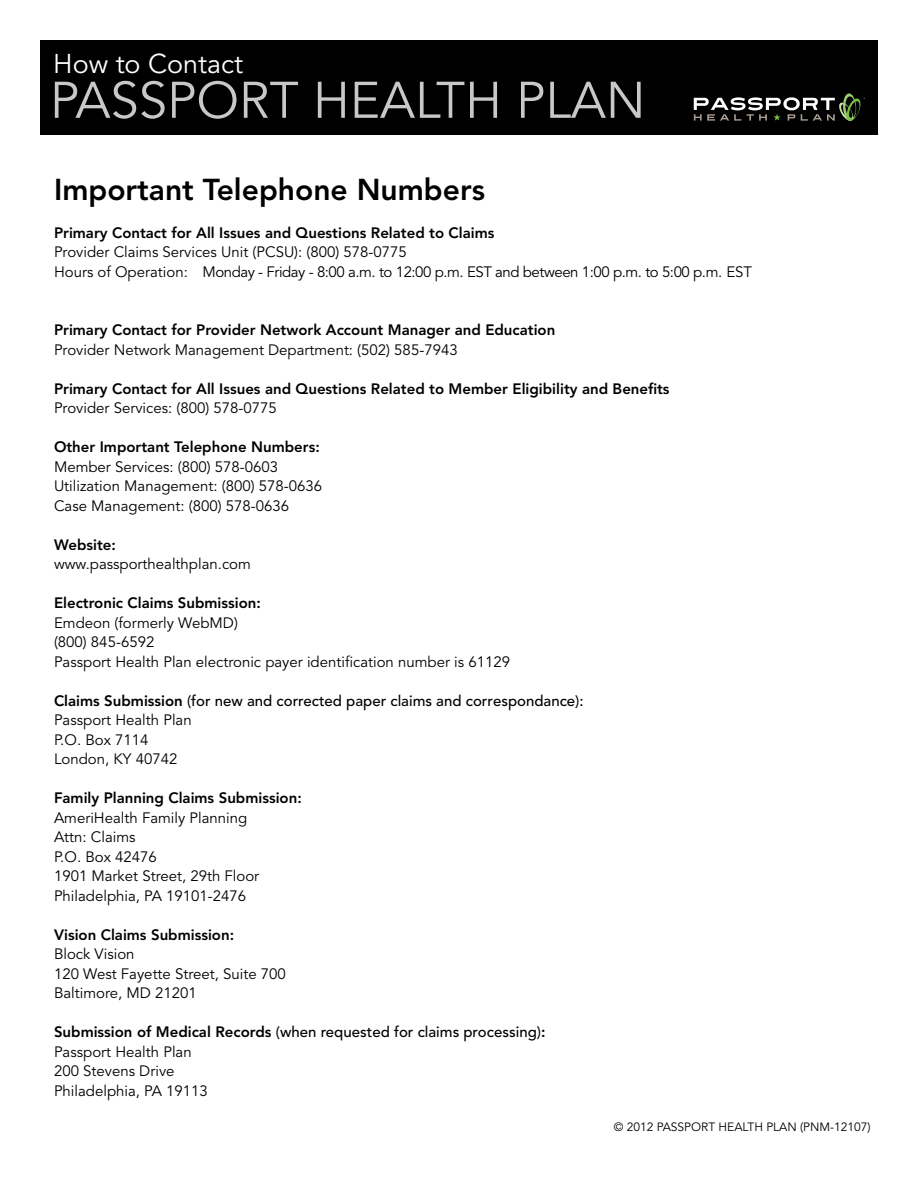
<style>
.page{position:relative;width:918px;height:1188px;background:#fff}
.page>*{position:absolute;margin:0;border:0;box-sizing:border-box;transform-origin:0 0}
.t1{font:51px "Avenir";color:#c7c8ca}
.t2{font:800 30px "Avenir";color:#000}
.t3{font:27px "Avenir";color:#fff}
.t4{font:15px/19.5px "Avenir";color:#000}
.t5{font:800 15px "Avenir";color:#000}
.t6{font:500 15px/19.5px "Avenir";color:#000}
.t7{font:12px "Avenir";color:#000}
.s1{font-weight:800}
.s2{font-weight:400}
.s3{font-weight:500}
</style>
<div class="page">
<div style="left:40px;top:40px;width:838px;height:95px;background:#000"></div>
<svg style="left:694px;top:93px;width:171px;height:28px"></svg>
<h3 class="t3" style="left:53px;top:48px;width:191px">How to Contact</h3>
<h1 class="t1" style="left:50px;top:71px;width:597px">PASSPORT HEALTH PLAN</h1>
<h2 class="t2" style="left:54px;top:172px;width:433px">Important Telephone Numbers</h2>
<p class="t5" style="left:54px;top:224px;width:442px">Primary Contact for All Issues and Questions Related to Claims</p>
<p class="t4" style="left:54px;top:243px;width:700px">Provider Claims Services Unit (PCSU): (800) 578-0775<br>Hours of Operation: Monday - Friday - 8:00 a.m. to 12:00 p.m. EST and between 1:00 p.m. to 5:00 p.m. EST</p>
<p class="t5" style="left:54px;top:321px;width:503px">Primary Contact for Provider Network Account Manager and Education</p>
<p class="t4" style="left:54px;top:340px;width:405px">Provider Network Management Department: (502) 585-7943</p>
<p class="t5" style="left:54px;top:380px;width:617px">Primary Contact for All Issues and Questions Related to Member Eligibility and Benefits</p>
<p class="t4" style="left:54px;top:399px;width:224px">Provider Services: (800) 578-0775</p>
<p class="t5" style="left:54px;top:438px;width:267px">Other Important Telephone Numbers:</p>
<p class="t4" style="left:54px;top:457px;width:270px">Member Services: (800) 578-0603<br>Utilization Management: (800) 578-0636<br>Case Management: (800) 578-0636</p>
<p class="t5" style="left:54px;top:536px;width:63px">Website:</p>
<p class="t4" style="left:54px;top:555px;width:198px">www.passporthealthplan.com</p>
<p class="t5" style="left:54px;top:594px;width:208px">Electronic Claims Submission:</p>
<p class="t4" style="left:54px;top:613px;width:458px">Emdeon (formerly WebMD)<br>(800) 845-6592<br>Passport Health Plan electronic payer identification number is 61129</p>
<p class="t6" style="left:54px;top:691px;width:531px"><span class="s1">Claims Submission</span> (for new and corrected paper claims and correspondance):<br><span class="s2">Passport Health Plan<br>P.O. Box 7114<br>London, KY 40742</span></p>
<p class="t5" style="left:54px;top:789px;width:249px">Family Planning Claims Submission:</p>
<p class="t4" style="left:54px;top:808px;width:207px">AmeriHealth Family Planning<br>Attn: Claims<br>P.O. Box 42476<br>1901 Market Street, 29th Floor<br>Philadelphia, PA 19101-2476</p>
<p class="t5" style="left:54px;top:926px;width:182px">Vision Claims Submission:</p>
<p class="t4" style="left:54px;top:945px;width:233px">Block Vision<br>120 West Fayette Street, Suite 700<br>Baltimore, MD 21201</p>
<p class="t4" style="left:54px;top:1023px;width:493px"><span class="s1">Submission of Medical Records</span> <span class="s3">(when requested for claims processing)</span><span class="s1">:<br></span>Passport Health Plan<br>200 Stevens Drive<br>Philadelphia, PA 19113</p>
<p class="t7" style="left:614px;top:1120px;width:258px">© 2012 PASSPORT HEALTH PLAN (PNM-12107)</p>
</div>
